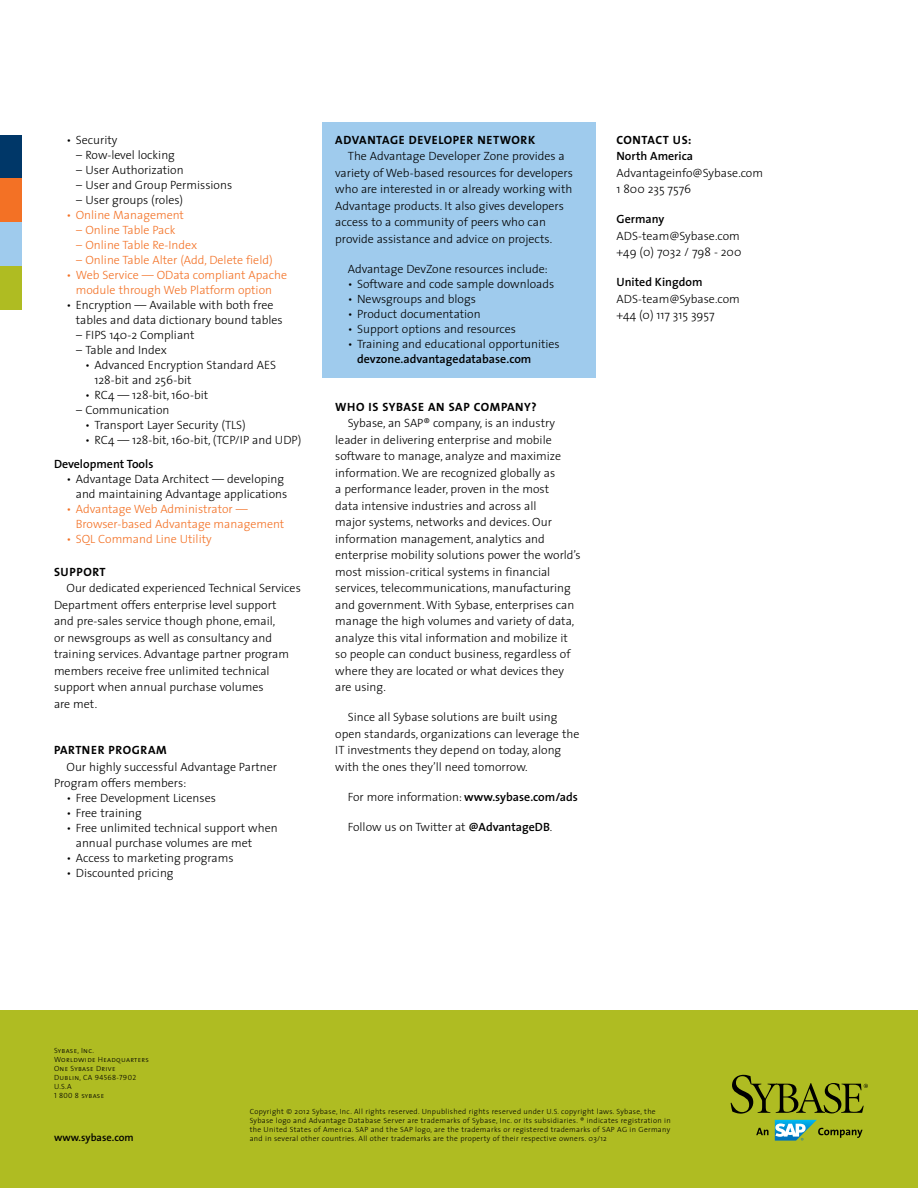
<style>
.page{position:relative;width:918px;height:1188px;background:#fff}
.page>*{position:absolute;margin:0;border:0;box-sizing:border-box;transform-origin:0 0}
.t1{font:300 12px/16.5px "The Sans";color:#000}
.t2{font:300 12px/15px "The Sans";color:#f37125;text-align:center}
.t3{font:700 12px "The Sans";letter-spacing:.05em;color:#000}
.t4{font:600 12px "The Sans";color:#000}
.t5{font:600 10.5px "The Sans";color:#000}
.t6{font:300 7.5px/9px "The Sans";letter-spacing:.04em;color:#000}
.t7{font:7.5px/9px "The Sans Light Caps";letter-spacing:.04em;color:#000}
.s1{font-weight:600}
</style>
<div class="page">
<div style="left:0;top:1010px;width:918px;height:178px;background:#afbc22"></div>
<div style="left:0;top:135px;width:22px;height:44px;background:#003768"></div>
<div style="left:0;top:179px;width:22px;height:43px;background:#f37125"></div>
<div style="left:0;top:222px;width:22px;height:44px;background:#9fcbed"></div>
<div style="left:0;top:266px;width:22px;height:44px;background:#afbc22"></div>
<svg style="left:731px;top:1075px;width:137px;height:39px"></svg>
<svg style="left:756px;top:1128px;width:12px;height:7px"></svg>
<svg style="left:775px;top:1120px;width:88px;height:21px"></svg>
<div style="left:322px;top:123px;width:274px;height:255px;background:#9fcbed"></div>
<p class="t1" style="left:67px;top:131px;width:52px">• Security</p>
<p class="t1" style="left:76px;top:146px;width:100px">– Row-level locking</p>
<p class="t1" style="left:76px;top:161px;width:109px">– User Authorization</p>
<p class="t1" style="left:76px;top:176px;width:158px">– User and Group Permissions</p>
<p class="t1" style="left:76px;top:191px;width:108px">– User groups (roles)</p>
<p class="t2" style="left:67px;top:207px;width:119px">• Online Management</p>
<p class="t2" style="left:76px;top:222px;width:101px">– Online Table Pack</p>
<p class="t2" style="left:76px;top:237px;width:122px">– Online Table Re-Index</p>
<p class="t2" style="left:76px;top:252px;width:198px">– Online Table Alter (Add, Delete field)</p>
<p class="t2" style="left:67px;top:267px;width:222px">• Web Service — OData compliant Apache module through Web Platform option</p>
<p class="t1" style="left:76px;top:297px;width:208px;line-height:15px;text-indent:-9px">• Encryption — Available with both free tables and data dictionary bound tables</p>
<p class="t1" style="left:76px;top:326px;width:120px">– FIPS 140-2 Compliant</p>
<p class="t1" style="left:76px;top:341px;width:92px">– Table and Index</p>
<p class="t1" style="left:94px;top:357px;width:183px;line-height:15px;text-indent:-9px">• Advanced Encryption Standard AES<br>128-bit and 256-bit</p>
<p class="t1" style="left:85px;top:386px;width:125px">• RC4 — 128-bit, 160-bit</p>
<p class="t1" style="left:76px;top:401px;width:95px">– Communication</p>
<p class="t1" style="left:85px;top:416px;width:162px">• Transport Layer Security (TLS)</p>
<p class="t1" style="left:85px;top:431px;width:218px">• RC4 — 128-bit, 160-bit, (TCP/IP and UDP)</p>
<p class="t4" style="left:54px;top:454px;width:101px">Development Tools</p>
<p class="t1" style="left:67px;top:471px;width:222px;line-height:15px;text-align:right">• Advantage Data Architect — developing and maintaining Advantage applications</p>
<p class="t2" style="left:76px;top:501px;width:210px;text-align:left;text-indent:-9px">• Advantage Web Administrator —<br>Browser-based Advantage management</p>
<p class="t2" style="left:67px;top:531px;width:147px">• SQL Command Line Utility</p>
<p class="t3" style="left:54px;top:562px;width:24px">SUPPOR</p>
<p class="t3" style="left:100px;top:562px;width:8px">T</p>
<p class="t1" style="left:54px;top:580px;width:248px;text-indent:13px">Our dedicated experienced Technical Services Department offers enterprise level support<br>and pre-sales service though phone, email,<br>or newsgroups as well as consultancy and training services. Advantage partner program members receive free unlimited technical support when annual purchase volumes<br>are met.</p>
<p class="t3" style="left:54px;top:740px;width:114px">PARTNER PROGRAM</p>
<p class="t1" style="left:54px;top:758px;width:225px;text-indent:13px">Our highly successful Advantage Partner<br>Program offers members:</p>
<p class="t1" style="left:67px;top:790px;width:151px">• Free Development Licenses</p>
<p class="t1" style="left:67px;top:805px;width:77px">• Free training</p>
<p class="t1" style="left:76px;top:820px;width:203px;line-height:15px;text-indent:-9px">• Free unlimited technical support when annual purchase volumes are met</p>
<p class="t1" style="left:67px;top:850px;width:169px">• Access to marketing programs</p>
<p class="t1" style="left:67px;top:865px;width:109px">• Discounted pricing</p>
<p class="t3" style="left:335px;top:130px;width:82px">ADVANTAGE DEVE</p>
<p class="t3" style="left:438px;top:130px;width:47px">LOPER NET</p>
<p class="t3" style="left:500px;top:130px;width:37px">WORK</p>
<p class="t1" style="left:335px;top:147px;width:239px;text-indent:13px">The Advantage Developer Zone provides a variety of Web-based resources for developers who are interested in or already working with Advantage products. It also gives developers access to a community of peers who can provide assistance and advice on projects.</p>
<p class="t1" style="left:348px;top:260px;width:202px">Advantage DevZone resources include:</p>
<p class="t1" style="left:348px;top:275px;width:208px">• Software and code sample downloads</p>
<p class="t1" style="left:348px;top:290px;width:130px">• Newsgroups and blogs</p>
<p class="t1" style="left:348px;top:305px;width:134px">• Product documentation</p>
<p class="t1" style="left:348px;top:320px;width:170px">• Support options and resources</p>
<p class="t1" style="left:348px;top:335px;width:214px">• Training and educational opportunities</p>
<p class="t4" style="left:357px;top:349px;width:176px">devzone.advantagedatabase.com</p>
<p class="t3" style="left:335px;top:397px;width:203px">WHO IS SYBASE AN SAP COMPANY?</p>
<p class="t1" style="left:335px;top:414px;width:247px;text-indent:13px">Sybase, an SAP® company, is an industry leader in delivering enterprise and mobile software to manage, analyze and maximize information. We are recognized globally as<br>a performance leader, proven in the most<br>data intensive industries and across all<br>major systems, networks and devices. Our information management, analytics and enterprise mobility solutions power the world’s most mission-critical systems in financial services, telecommunications, manufacturing and government. With Sybase, enterprises can manage the high volumes and variety of data, analyze this vital information and mobilize it so people can conduct business, regardless of where they are located or what devices they are using.</p>
<p class="t1" style="left:335px;top:708px;width:246px;text-indent:13px">Since all Sybase solutions are built using open standards, organizations can leverage the IT investments they depend on today, along with the ones they’ll need tomorrow.</p>
<p class="t1" style="left:348px;top:788px;width:232px">For more information: <span class="s1">www.sybase.com/ads</span></p>
<p class="t1" style="left:348px;top:818px;width:206px">Follow us on Twitter at <span class="s1">@AdvantageDB</span>.</p>
<p class="t3" style="left:617px;top:130px;width:77px">CONTACT US:</p>
<p class="t4" style="left:617px;top:146px;width:78px">North America</p>
<p class="t1" style="left:617px;top:164px;width:148px">Advantageinfo@Sybase.com<br>1 800 235 7576</p>
<p class="t4" style="left:617px;top:209px;width:49px">Germany</p>
<p class="t1" style="left:617px;top:227px;width:126px">ADS-team@Sybase.com +49 (0) 7032 / 798 - 200</p>
<p class="t4" style="left:617px;top:272px;width:87px">United Kingdom</p>
<p class="t1" style="left:617px;top:290px;width:125px">ADS-team@Sybase.com +44 (0) 117 315 3957</p>
<p class="t7" style="left:54px;top:1046px;width:96px">Sybase, Inc.<br>Worldwide Headquarters<br>One Sybase Drive<br>Dublin, CA 94568-7902<br>U.S.A<br>1 800 8 sybase</p>
<p class="t5" style="left:54px;top:1129px;width:81px">www.sybase.com</p>
<p class="t6" style="left:250px;top:1106px;width:423px">Copyright © 2012 Sybase, Inc. All rights reserved. Unpublished rights reserved under U.S. copyright laws. Sybase, the Sybase logo and Advantage Database Server are trademarks of Sybase, Inc. or its subsidiaries. ® indicates registration in the United States of America. SAP and the SAP logo, are the trademarks or registered trademarks of SAP AG in Germany and in several other countries. All other trademarks are the property of their respective owners. 03/12</p>
</div>
